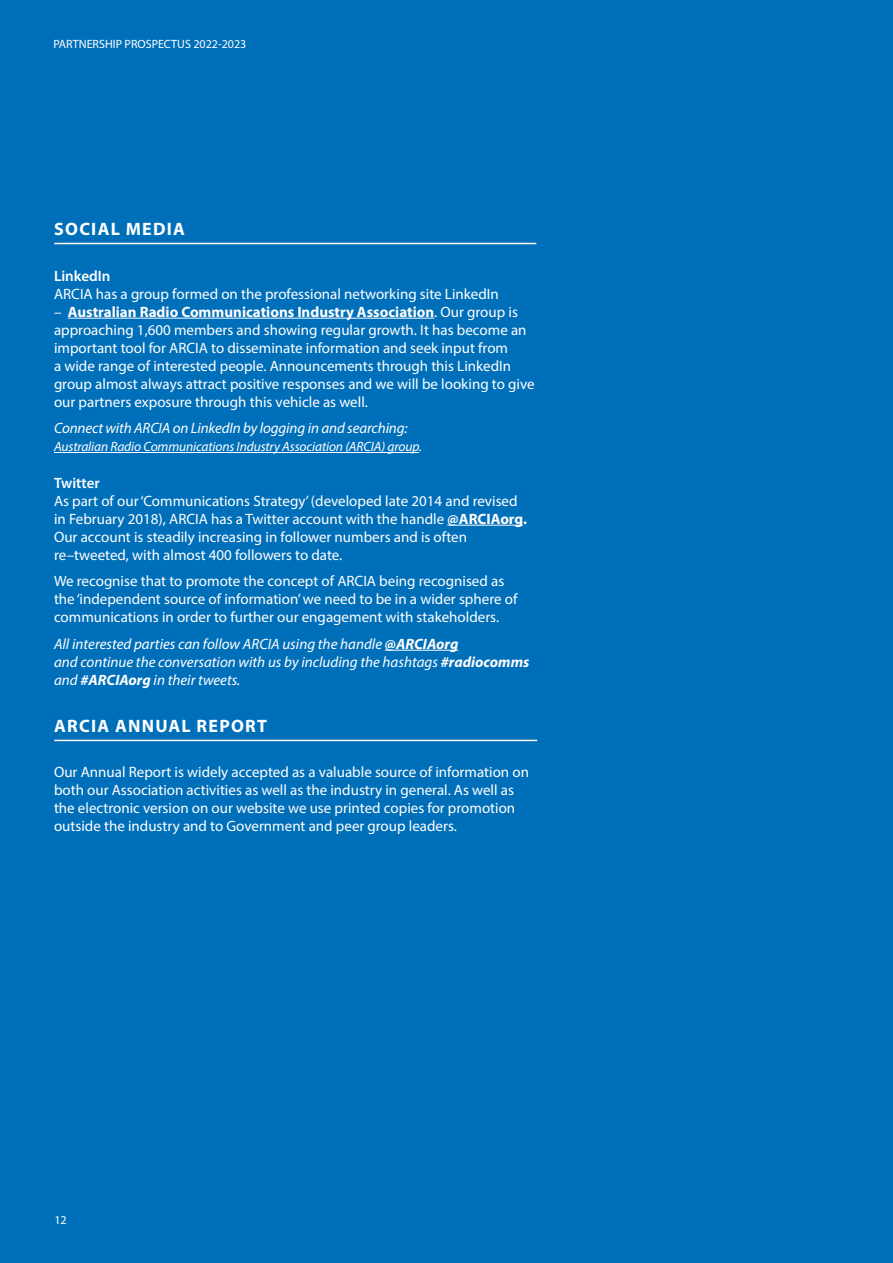
<style>
.page{position:relative;width:893px;height:1263px;background:#006fba}
.page>*{position:absolute;margin:0;border:0;box-sizing:border-box;transform-origin:0 0}
.t1{font:700 18px "Myriad Pro";letter-spacing:.07em;color:#fff}
.t2{font:15px/18px "Myriad Pro";color:#fff}
.t3{font:italic 15px/18px "Myriad Pro";color:#fff}
.t4{font:600 15px "Myriad Pro";color:#fff}
.t5{font:italic 13.5px "Myriad Pro";letter-spacing:-.01em;color:#fff}
.t6{font:12px "Myriad Pro";color:#fff}
.s1{font-weight:700}
</style>
<div class="page">
<hr style="left:68px;top:318px;width:366px;height:1px;background:#fff">
<hr style="left:54px;top:452px;width:365px;height:1px;background:#fff">
<hr style="left:447px;top:525px;width:76px;height:1px;background:#fff">
<hr style="left:385px;top:650px;width:73px;height:1px;background:#fff">
<hr style="left:55px;top:243px;width:481px;height:1px;background:#fff">
<hr style="left:55px;top:740px;width:482px;height:1px;background:#fff">
<p class="t6" style="left:54px;top:37px;width:194px">PARTNERSHIP PROSPECTUS 2022-2023</p>
<p class="t1" style="left:54px;top:217px;width:132px">SOCIAL MEDIA</p>
<p class="t4" style="left:54px;top:266px;width:58px">LinkedIn</p>
<p class="t2" style="left:54px;top:284px;width:446px">ARCIA has a group formed on the professional networking site LinkedIn</p>
<p class="t2" style="left:54px;top:302px;width:482px">– <span class="s1">Australian Radio Communications Industry Association</span>. Our group is approaching 1,600 members and showing regular growth. It has become an important tool for ARCIA to disseminate information and seek input from<br>a wide range of interested people. Announcements through this LinkedIn group almost always attract positive responses and we will be looking to give our partners exposure through this vehicle as well.</p>
<p class="t3" style="left:54px;top:419px;width:355px">Connect with ARCIA on LinkedIn by logging in and searching:</p>
<p class="t5" style="left:54px;top:438px;width:369px">Australian Radio Communications Industry Association (ARCIA) group.</p>
<p class="t4" style="left:54px;top:473px;width:47px">Twitter</p>
<p class="t2" style="left:54px;top:491px;width:474px">As part of our ‘Communications Strategy’ (developed late 2014 and revised in February 2018), ARCIA has a Twitter account with the handle <span class="s1">@ARCIAorg.<br></span>Our account is steadily increasing in follower numbers and is often re–tweeted, with almost 400 followers to date.</p>
<p class="t2" style="left:54px;top:572px;width:465px">We recognise that to promote the concept of ARCIA being recognised as the ‘independent source of information’ we need to be in a wider sphere of communications in order to further our engagement with stakeholders.</p>
<p class="t3" style="left:54px;top:634px;width:477px">All interested parties can follow ARCIA using the handle <span class="s1">@ARCIAorg<br></span>and continue the conversation with us by including the hashtags <span class="s1">#radiocomms </span>and <span class="s1">#ARCIAorg</span> in their tweets.</p>
<p class="t1" style="left:54px;top:714px;width:214px">ARCIA ANNUAL REPORT</p>
<p class="t2" style="left:54px;top:762px;width:476px">Our Annual Report is widely accepted as a valuable source of information on both our Association activities as well as the industry in general. As well as the electronic version on our website we use printed copies for promotion outside the industry and to Government and peer group leaders.</p>
<p class="t6" style="left:54px;top:1212px;width:14px">12</p>
</div>
